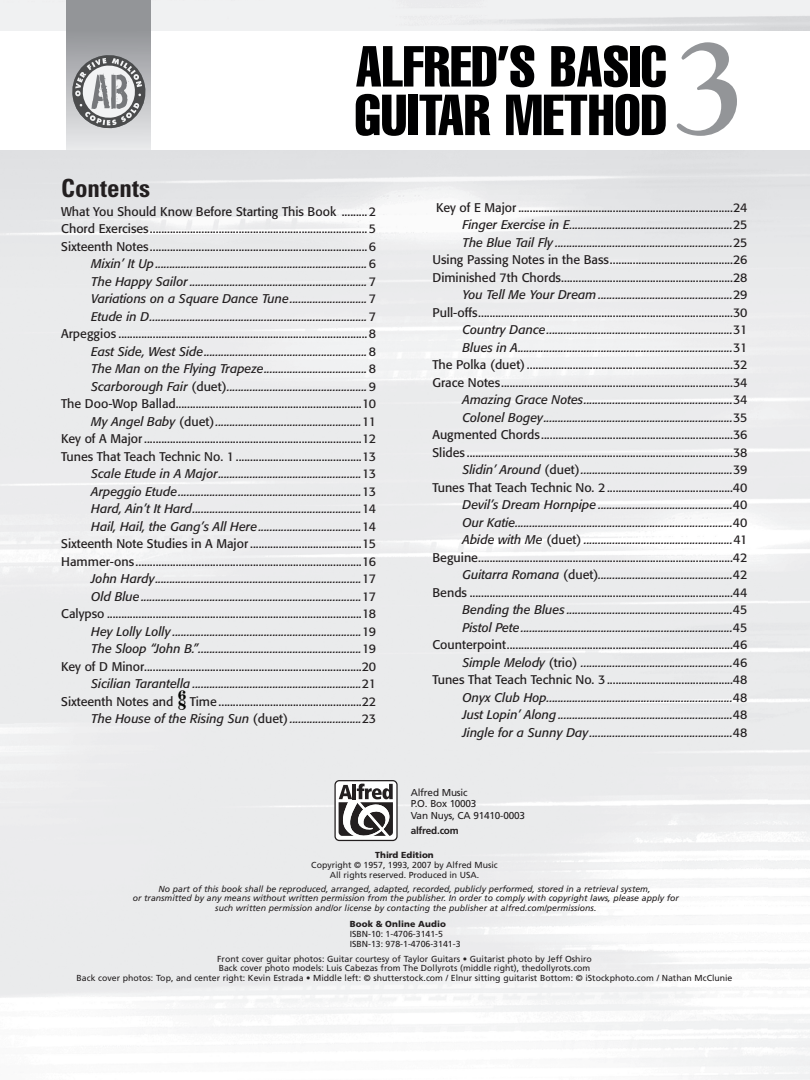
<style>
.page{position:relative;width:810px;height:1080px;background:#fff}
.page>*{position:absolute;margin:0;border:0;box-sizing:border-box;transform-origin:0 0}
.t1{font:700 136px "Goudy";color:#939598}
.t2{font:extra-condensed 56.75px/48.5px "Helvetica";color:#000001}
.t3{font:700 condensed 25px "Univers";color:#231f20}
.t4{font:19.75px "Maestro";color:#040503}
.t5{font:italic 12.5px/17.5px "Formata";color:#231f20;text-align:right}
.t6{font:10px/11.2px "Frutiger";letter-spacing:-.02em;color:#231f20}
.t7{font:700 10px "Frutiger";letter-spacing:-.02em;color:#231f20}
.t8{font:8.75px/10px "Frutiger";color:#231f20;text-align:center}
.t9{font:italic 8.75px/9.4px "Frutiger";color:#231f20;text-align:center}
.t10{font:900 8.75px "Frutiger";letter-spacing:.005em;color:#231f20}
.s1{font-style:normal}
.s2{font-family:"Maestro";font-style:normal;font-size:19.75px;color:#040503}
</style>
<div class="page">
<div style="left:334px;top:780px;width:64px;height:61px;border:1px solid #231f20;border-radius:4px"></div>
<svg style="left:339px;top:784px;width:54px;height:52px"></svg>
<div style="left:67px;top:31px;width:84px;height:119px;background:linear-gradient(to bottom,#94969a,#e8e9eb)"></div>
<svg style="left:73px;top:55px;width:72px;height:80px"></svg>
<h3 class="t3" style="left:61px;top:173px;width:90px">Contents</h3>
<h2 class="t2" style="left:354px;top:41px;width:314px">ALFRED’S BASIC<br>GUITAR METHOD</h2>
<h1 class="t1" style="left:673px;top:6px;width:77px">3</h1>
<p class="t5" style="left:61px;top:203px;width:317px"><span class="s1">What You Should Know Before Starting This Book .........2<br>Chord Exercises ............................................................................5<br>Sixteenth Notes ............................................................................6<br></span>Mixin’ It Up ..........................................................................<span class="s1">6<br></span>The Happy Sailor ..............................................................<span class="s1">7<br></span>Variations on a Square Dance Tune ...........................<span class="s1">7<br></span>Etude in D ............................................................................<span class="s1">7<br>Arpeggios .......................................................................................8<br></span>East Side, West Side .........................................................<span class="s1">8<br></span>The Man on the Flying Trapeze ....................................<span class="s1">8<br></span>Scarborough Fair <span class="s1">(duet)</span> .................................................<span class="s1">9<br>The Doo-Wop Ballad.................................................................10<br></span>My Angel Baby <span class="s1">(duet)</span> ...................................................<span class="s1">11<br>Key of A Major ............................................................................12<br>Tunes That Teach Technic No. 1 ............................................13<br></span>Scale Etude in A Major ..................................................<span class="s1">13<br></span>Arpeggio Etude ................................................................<span class="s1">13<br></span>Hard, Ain’t It Hard ...........................................................<span class="s1">14<br></span>Hail, Hail, the Gang’s All Here ....................................<span class="s1">14<br>Sixteenth Note Studies in A Major .......................................15<br>Hammer-ons ...............................................................................16<br></span>John Hardy ........................................................................<span class="s1">17<br></span>Old Blue .............................................................................<span class="s1">17<br>Calypso .........................................................................................18<br></span>Hey Lolly Lolly ..................................................................<span class="s1">19<br></span>The Sloop “John B.” .........................................................<span class="s1">19<br>Key of D Minor............................................................................20<br></span>Sicilian Tarantella ...........................................................<span class="s1">21<br>Sixteenth Notes and</span> <span class="s2">8</span> <span class="s1">Time ..................................................22</span></p>
<h3 class="t4" style="left:178px;top:677px;width:9px">6</h3>
<p class="t5" style="left:91px;top:710px;width:287px">The House of the Rising Sun <span class="s1">(duet)</span> .........................<span class="s1">23</span></p>
<p class="t5" style="left:432px;top:199px;width:317px"><span class="s1">Key of E Major ...........................................................................24<br></span>Finger Exercise in E .........................................................<span class="s1">25<br></span>The Blue Tail Fly ..............................................................<span class="s1">25<br>Using Passing Notes in the Bass ...........................................26<br>Diminished 7th Chords ............................................................28<br></span>You Tell Me Your Dream ...............................................<span class="s1">29<br>Pull-offs .........................................................................................30<br></span>Country Dance .................................................................<span class="s1">31<br></span>Blues in A ...........................................................................<span class="s1">31<br>The Polka (duet) ........................................................................32<br>Grace Notes .................................................................................34<br></span>Amazing Grace Notes ....................................................<span class="s1">34<br></span>Colonel Bogey ..................................................................<span class="s1">35<br>Augmented Chords ...................................................................36<br>Slides .............................................................................................38<br></span>Slidin’ Around <span class="s1">(duet)</span> .....................................................<span class="s1">39<br>Tunes That Teach Technic No. 2 ............................................40<br></span>Devil’s Dream Hornpipe ...............................................<span class="s1">40<br></span>Our Katie ............................................................................<span class="s1">40<br></span>Abide with Me <span class="s1">(duet)</span> ....................................................<span class="s1">41<br>Beguine .........................................................................................42<br></span>Guitarra Romana <span class="s1">(duet)</span> ...............................................<span class="s1">42<br>Bends ............................................................................................44<br></span>Bending the Blues ..........................................................<span class="s1">45<br></span>Pistol Pete ..........................................................................<span class="s1">45<br>Counterpoint ...............................................................................46<br></span>Simple Melody <span class="s1">(trio)</span> .....................................................<span class="s1">46<br>Tunes That Teach Technic No. 3 ............................................48<br></span>Onyx Club Hop .................................................................<span class="s1">48<br></span>Just Lopin’ Along .............................................................<span class="s1">48<br></span>Jingle for a Sunny Day ..................................................<span class="s1">48</span></p>
<p class="t6" style="left:411px;top:787px;width:116px">Alfred Music<br>P.O. Box 10003<br>Van Nuys, CA 91410-0003</p>
<p class="t7" style="left:411px;top:824px;width:50px">alfred.com</p>
<p class="t10" style="left:375px;top:849px;width:60px">Third Edition</p>
<p class="t8" style="left:311px;top:860px;width:188px">Copyright © 1957, 1993, 2007 by Alfred Music<br>All rights reserved. Produced in USA.</p>
<p class="t9" style="left:133px;top:884px;width:548px">No part of this book shall be reproduced, arranged, adapted, recorded, publicly performed, stored in a retrieval system,<br>or transmitted by any means without written permission from the publisher. In order to comply with copyright laws, please apply for such written permission and/or license by contacting the publisher at alfred.com/permissions.</p>
<p class="t10" style="left:350px;top:918px;width:98px">Book &amp; Online Audio</p>
<p class="t8" style="left:350px;top:929px;width:112px;text-align:left">ISBN-10: 1-4706-3141-5<br>ISBN-13: 978-1-4706-3141-3</p>
<p class="t8" style="left:77px;top:954px;width:657px;line-height:9.4px">Front cover guitar photos: Guitar courtesy of Taylor Guitars • Guitarist photo by Jeff Oshiro<br>Back cover photo models: Luis Cabezas from The Dollyrots (middle right), thedollyrots.com<br>Back cover photos: Top, and center right: Kevin Estrada • Middle left: © shutterstock.com / Elnur sitting guitarist Bottom: © iStockphoto.com / Nathan McClunie</p>
</div>
